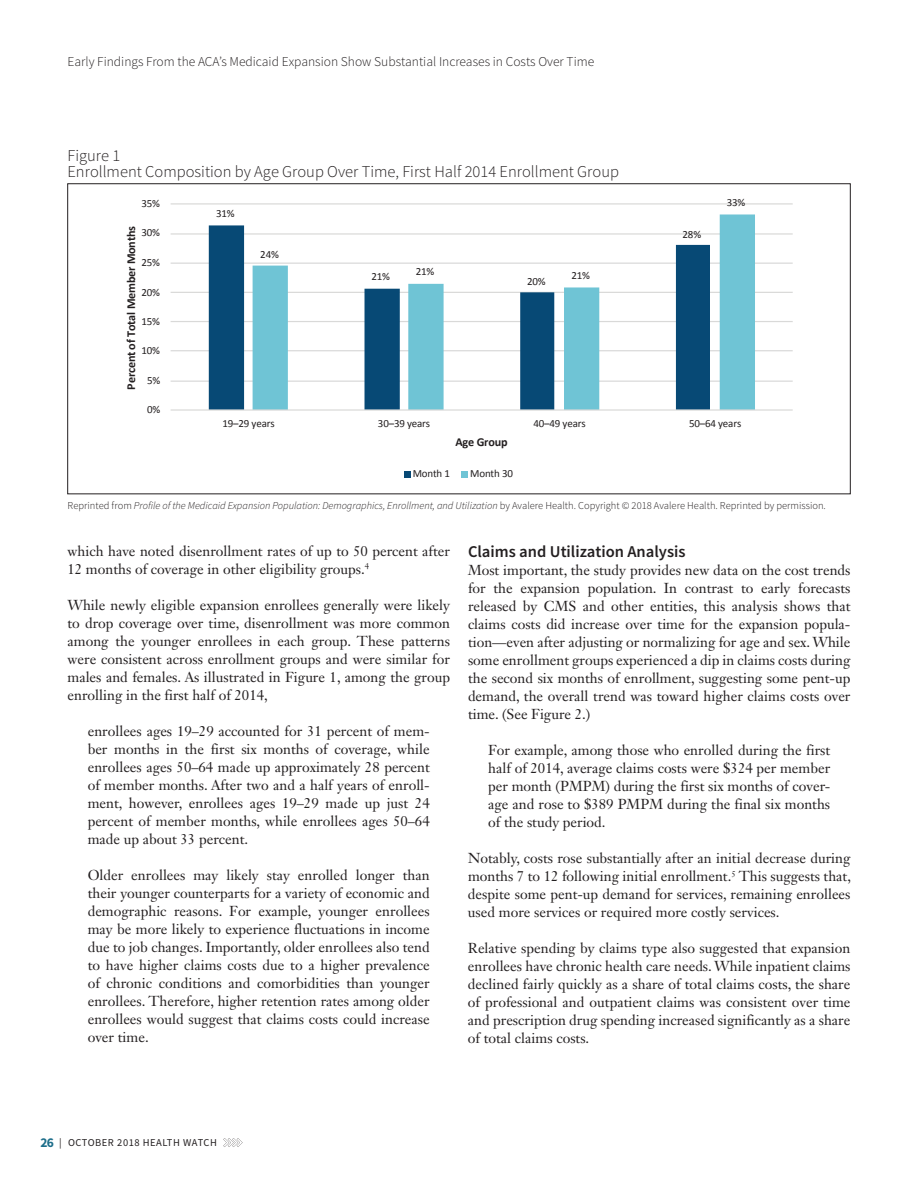
<style>
.page{position:relative;width:918px;height:1188px;background:#fff}
.page>*{position:absolute;margin:0;border:0;box-sizing:border-box;transform-origin:0 0}
.t1{font:300 16.5px/16.5px "Source Sans Pro";color:#231f20}
.t2{font:600 16.5px "Source Sans Pro";color:#231f20}
.t3{font:14.25px/18px "Janson Text LT Std";color:#231f20;text-align:justify}
.t4{font:300 13.5px "Source Sans Pro";color:#231f20}
.t5{font:700 12.15px "Calibri";letter-spacing:-.015em;color:#231f20}
.t6{font:10.95px "Calibri";letter-spacing:-.015em;color:#231f20}
.t7{font:300 10.5px "Source Sans Pro";color:#231f20}
.t8{font:10.5px "Source Sans Pro";letter-spacing:.05em;color:#231f20}
.s1{font-style:italic}
.s2{font-weight:700;font-size:13.5px;color:#1d6e8a}
</style>
<div class="page">
<svg style="left:223px;top:1138px;width:20px;height:9px"></svg>
<hr style="left:171px;top:381px;width:622px;height:1px;background:#d9d9d8">
<hr style="left:171px;top:350px;width:622px;height:1px;background:#d9d9d8">
<hr style="left:171px;top:321px;width:622px;height:1px;background:#d9d9d8">
<hr style="left:171px;top:292px;width:622px;height:1px;background:#d9d9d8">
<hr style="left:171px;top:263px;width:622px;height:1px;background:#d9d9d8">
<hr style="left:171px;top:233px;width:622px;height:2px;background:#d9d9d8">
<hr style="left:171px;top:203px;width:622px;height:2px;background:#d9d9d8">
<svg style="left:209px;top:225px;width:44px;height:184px;fill:#074975"></svg>
<svg style="left:253px;top:214px;width:502px;height:195px"></svg>
<hr style="left:171px;top:409px;width:622px;height:2px;background:#d9d9d8">
<svg style="left:404px;top:471px;width:6px;height:6px"></svg>
<svg style="left:462px;top:471px;width:6px;height:6px"></svg>
<p class="t4" style="left:68px;top:54px;width:528px">Early Findings From the ACA’s Medicaid Expansion Show Substantial Increases in Costs Over Time</p>
<p class="t1" style="left:68px;top:147px;width:553px">Figure 1<br>Enrollment Composition by Age Group Over Time, First Half 2014 Enrollment Group</p>
<p class="t6" style="left:216px;top:206px;width:20px">31%</p>
<p class="t6" style="left:142px;top:197px;width:20px">35%</p>
<p class="t5" style="left:123px;top:390px;width:165px;rotate:-90deg">Percent of Total Member Months</p>
<p class="t6" style="left:142px;top:226px;width:20px">30%</p>
<p class="t6" style="left:142px;top:255px;width:20px">25%</p>
<p class="t6" style="left:142px;top:285px;width:20px">20%</p>
<p class="t6" style="left:142px;top:315px;width:20px">15%</p>
<p class="t6" style="left:142px;top:344px;width:20px">10%</p>
<p class="t6" style="left:147px;top:373px;width:15px">5%</p>
<p class="t6" style="left:147px;top:402px;width:15px">0%</p>
<p class="t6" style="left:260px;top:248px;width:20px">24%</p>
<p class="t6" style="left:372px;top:270px;width:20px">21%</p>
<p class="t6" style="left:416px;top:265px;width:20px">21%</p>
<p class="t6" style="left:571px;top:268px;width:20px">21%</p>
<p class="t6" style="left:527px;top:274px;width:20px">20%</p>
<p class="t6" style="left:683px;top:227px;width:20px">28%</p>
<p class="t6" style="left:727px;top:195px;width:20px">33%</p>
<p class="t6" style="left:222px;top:417px;width:54px">19–29 years</p>
<p class="t6" style="left:378px;top:417px;width:54px">30–39 years</p>
<p class="t6" style="left:534px;top:417px;width:54px">40–49 years</p>
<p class="t6" style="left:689px;top:417px;width:54px">50–64 years</p>
<p class="t5" style="left:455px;top:434px;width:54px">Age Group</p>
<p class="t6" style="left:413px;top:467px;width:39px">Month 1</p>
<p class="t6" style="left:470px;top:467px;width:44px">Month 30</p>
<p class="t7" style="left:68px;top:499px;width:760px">Reprinted from <span class="s1">Profile of the Medicaid Expansion Population: Demographics, Enrollment, and Utilization</span> by Avalere Health. Copyright © 2018 Avalere Health. Reprinted by permission.</p>
<p class="t3" style="left:68px;top:542px;width:384px">which have noted disenrollment rates of up to 50 percent after<br>12 months of coverage in other eligibility groups.<sup>4</sup></p>
<p class="t3" style="left:68px;top:596px;width:384px">While newly eligible expansion enrollees generally were likely to drop coverage over time, disenrollment was more common among the younger enrollees in each group. These patterns were consistent across enrollment groups and were similar for males and females. As illustrated in Figure 1, among the group enrolling in the first half of 2014,</p>
<p class="t3" style="left:88px;top:722px;width:344px">enrollees ages 19–29 accounted for 31 percent of mem&shy;ber months in the first six months of coverage, while enrollees ages 50–64 made up approximately 28 percent of member months. After two and a half years of enroll&shy;ment, however, enrollees ages 19–29 made up just 24 percent of member months, while enrollees ages 50–64 made up about 33 percent.</p>
<p class="t3" style="left:88px;top:866px;width:344px">Older enrollees may likely stay enrolled longer than their younger counterparts for a variety of economic and demographic reasons. For example, younger enrollees may be more likely to experience fluctuations in income due to job changes. Importantly, older enrollees also tend to have higher claims costs due to a higher prevalence of chronic conditions and comorbidities than younger enrollees. Therefore, higher retention rates among older enrollees would suggest that claims costs could increase over time.</p>
<p class="t2" style="left:468px;top:541px;width:219px">Claims and Utilization Analysis</p>
<p class="t3" style="left:468px;top:561px;width:384px">Most important, the study provides new data on the cost trends for the expansion population. In contrast to early forecasts released by CMS and other entities, this analysis shows that claims costs did increase over time for the expansion popula&shy;tion—even after adjusting or normalizing for age and sex. While some enrollment groups experienced a dip in claims costs during the second six months of enrollment, suggesting some pent- up demand, the overall trend was toward higher claims costs over time. (See Figure 2.)</p>
<p class="t3" style="left:488px;top:741px;width:344px">For example, among those who enrolled during the first half of 2014, average claims costs were $324 per member per month (PMPM) during the first six months of cover&shy;age and rose to $389 PMPM during the final six months of the study period.</p>
<p class="t3" style="left:468px;top:849px;width:385px">Notably, costs rose substantially after an initial decrease during months 7 to 12 following initial enrollment.<sup>5</sup> This suggests that, despite some pent-up demand for services, remaining enrollees used more services or required more costly services.</p>
<p class="t3" style="left:468px;top:939px;width:384px">Relative spending by claims type also suggested that expansion enrollees have chronic health care needs. While inpatient claims declined fairly quickly as a share of total claims costs, the share of professional and outpatient claims was consistent over time and prescription drug spending increased significantly as a share of total claims costs.</p>
<p class="t8" style="left:40px;top:1136px;width:178px"><span class="s2">26</span> | OCTOBER 2018 HEALTH WATCH</p>
</div>
